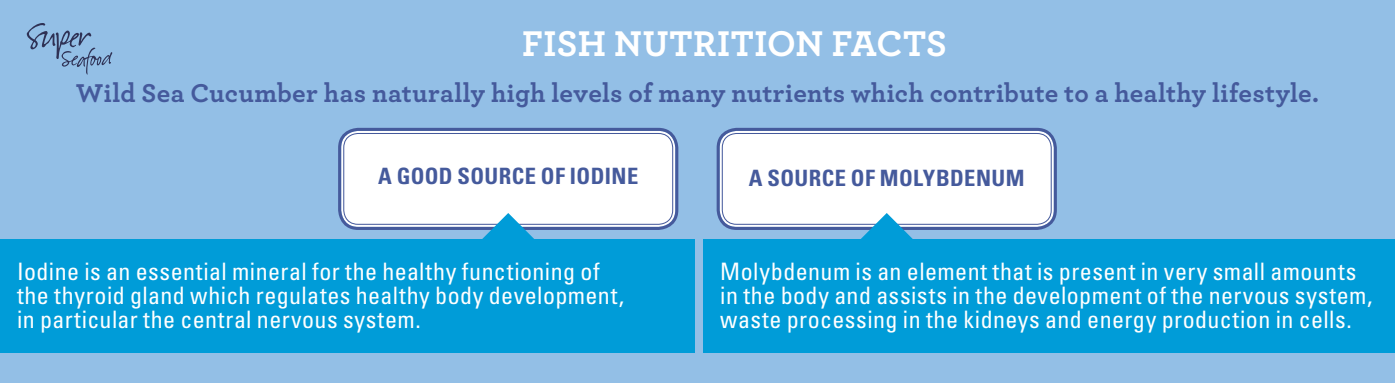
<style>
.page{position:relative;width:1395px;height:383px;background:#93bfe6}
.page>*{position:absolute;margin:0;border:0;box-sizing:border-box;transform-origin:0 0}
.t1{font:700 37.5px "Archer Pro";letter-spacing:.01em;color:#fff}
.t2{font:700 27px "Archer Pro";letter-spacing:.01em;color:#455a9c}
.t3{font:condensed 24px/24px "Univers LT Std";letter-spacing:.02em;color:#fff}
.t4{font:700 condensed 22.5px "Univers LT Std";letter-spacing:.02em;color:#455a9c}
</style>
<div class="page">
<svg style="left:27px;top:23px;width:85px;height:51px"></svg>
<div style="left:720px;top:131px;width:334px;height:96px;background:#fff;border-radius:17px"></div>
<div style="left:716px;top:128px;width:341px;height:102px;border:3px solid #455a9c;border-radius:19px"></div>
<div style="left:722px;top:133px;width:329px;height:92px;border:1px solid #455a9c;border-radius:14px"></div>
<div style="left:341px;top:131px;width:334px;height:96px;background:#fff;border-radius:17px"></div>
<div style="left:338px;top:128px;width:340px;height:102px;border:3px solid #455a9c;border-radius:19px"></div>
<div style="left:343px;top:133px;width:330px;height:92px;border:1px solid #455a9c;border-radius:14px"></div>
<svg style="left:482px;top:213px;width:52px;height:26px"></svg>
<svg style="left:861px;top:213px;width:52px;height:26px"></svg>
<div style="left:703px;top:239px;width:692px;height:113px;background:#009cd8"></div>
<div style="left:0;top:239px;width:695px;height:113px;background:#009cd8"></div>
<h1 class="t1" style="left:522px;top:14px;width:423px">FISH nutrition facts</h1>
<p class="t2" style="left:76px;top:72px;width:1244px">Wild Sea Cucumber has naturally high levels of many nutrients which contribute to a healthy lifestyle.</p>
<p class="t4" style="left:378px;top:162px;width:262px">A GOOD SOURCE OF IODINE</p>
<p class="t4" style="left:749px;top:164px;width:274px">A SOURCE OF MOLYBDENUM</p>
<p class="t3" style="left:17px;top:259px;width:609px">Iodine is an essential mineral for the healthy functioning of the thyroid gland which regulates healthy body development, in particular the central nervous system.</p>
<p class="t3" style="left:720px;top:259px;width:654px">Molybdenum is an element that is present in very small amounts in the body and assists in the development of the nervous system, waste processing in the kidneys and energy production in cells.</p>
</div>
